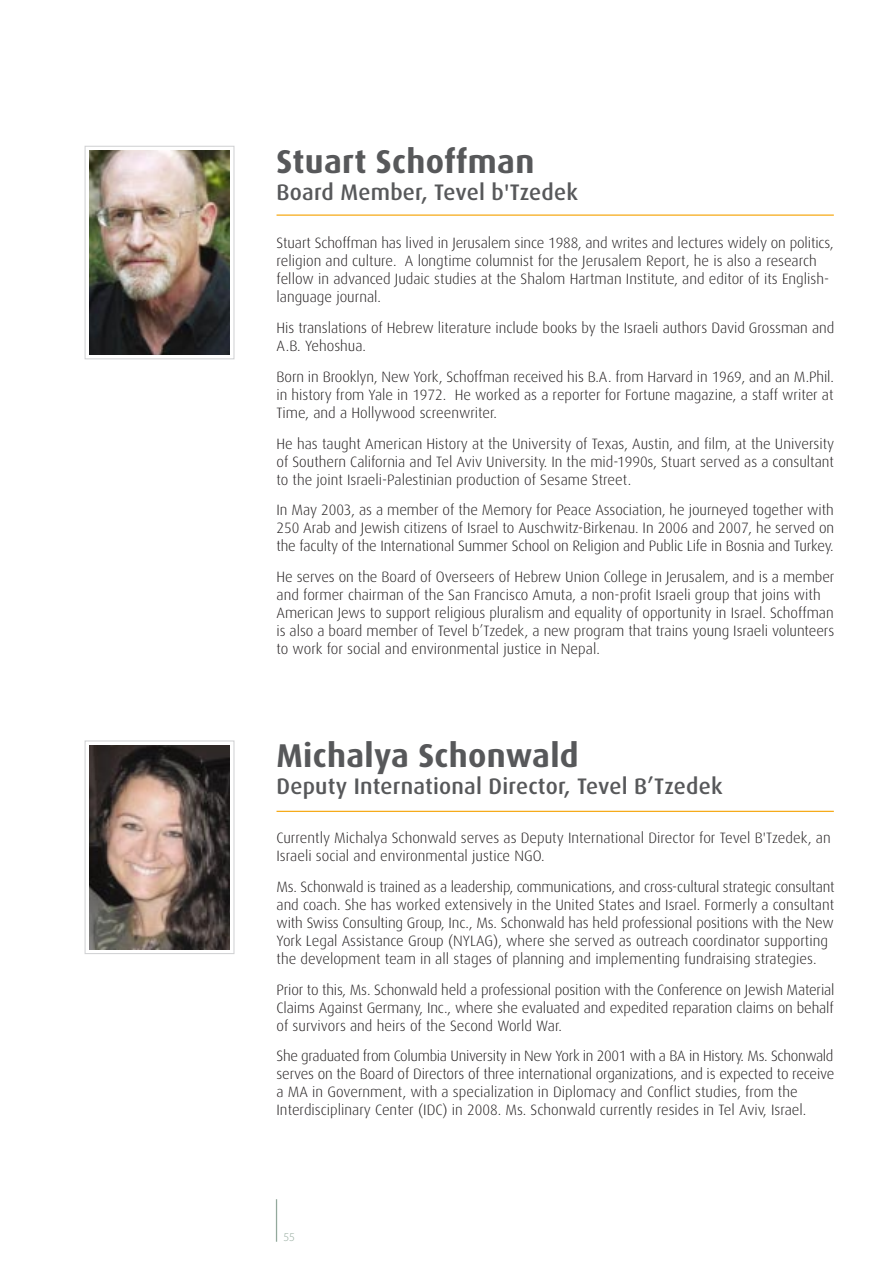
<style>
.page{position:relative;width:893px;height:1263px;background:#fff}
.page>*{position:absolute;margin:0;border:0;box-sizing:border-box;transform-origin:0 0}
.t1{font:700 33px "Dax";letter-spacing:.01em;color:#57585a}
.t2{font:500 22.5px "Dax";letter-spacing:.01em;color:#57585a}
.t3{font:300 15px/18px "Dax";color:#231f20}
.t4{font:12px "Myriad PS Light";color:#93a99c}
</style>
<div class="page">
<div style="left:85px;top:146px;width:149px;height:213px;border:1px solid #d1d2d4"></div>
<img style="left:89px;top:151px;width:141px;height:204px">
<hr style="left:276px;top:214px;width:557px;height:2px;background:#f6ab1b">
<hr style="left:276px;top:1199px;width:1px;height:43px;background:#93a99c">
<div style="left:85px;top:740px;width:149px;height:214px;border:1px solid #d1d2d4"></div>
<img style="left:89px;top:745px;width:141px;height:204px">
<hr style="left:276px;top:811px;width:557px;height:1px;background:#f6ab1b">
<h1 class="t1" style="left:276px;top:145px;width:259px">Stuart Schoffman</h1>
<h2 class="t2" style="left:276px;top:181px;width:303px">Board Member, Tevel b'Tzedek</h2>
<p class="t3" style="left:276px;top:235px;width:558px">Stuart Schoffman has lived in Jerusalem since 1988, and writes and lectures widely on politics, religion and culture. A longtime columnist for the Jerusalem Report, he is also a research fellow in advanced Judaic studies at the Shalom Hartman Institute, and editor of its English&shy;language journal.</p>
<p class="t3" style="left:276px;top:320px;width:559px">His translations of Hebrew literature include books by the Israeli authors David Grossman and<br>A.B. Yehoshua.</p>
<p class="t3" style="left:276px;top:368px;width:559px;text-align:justify">Born in Brooklyn, New York, Schoffman received his B.A. from Harvard in 1969, and an M.Phil. in history from Yale in 1972. He worked as a reporter for Fortune magazine, a staff writer at Time, and a Hollywood screenwriter.</p>
<p class="t3" style="left:276px;top:435px;width:559px;text-align:justify">He has taught American History at the University of Texas, Austin, and film, at the University of Southern California and Tel Aviv University. In the mid-1990s, Stuart served as a consultant to the joint Israeli-Palestinian production of Sesame Street.</p>
<p class="t3" style="left:276px;top:502px;width:559px;text-align:justify">In May 2003, as a member of the Memory for Peace Association, he journeyed together with 250 Arab and Jewish citizens of Israel to Auschwitz-Birkenau. In 2006 and 2007, he served on the faculty of the International Summer School on Religion and Public Life in Bosnia and Turkey.</p>
<p class="t3" style="left:276px;top:569px;width:559px">He serves on the Board of Overseers of Hebrew Union College in Jerusalem, and is a member and former chairman of the San Francisco Amuta, a non-profit Israeli group that joins with American Jews to support religious pluralism and equality of opportunity in Israel. Schoffman is also a board member of Tevel b’Tzedek, a new program that trains young Israeli volunteers to work for social and environmental justice in Nepal.</p>
<h1 class="t1" style="left:276px;top:740px;width:304px">Michalya Schonwald</h1>
<h2 class="t2" style="left:276px;top:776px;width:447px">Deputy International Director, Tevel B’Tzedek</h2>
<p class="t3" style="left:276px;top:830px;width:555px">Currently Michalya Schonwald serves as Deputy International Director for Tevel B'Tzedek, an<br>Israeli social and environmental justice NGO.</p>
<p class="t3" style="left:276px;top:878px;width:559px">Ms. Schonwald is trained as a leadership, communications, and cross-cultural strategic consultant and coach. She has worked extensively in the United States and Israel. Formerly a consultant with Swiss Consulting Group, Inc., Ms. Schonwald has held professional positions with the New York Legal Assistance Group (NYLAG), where she served as outreach coordinator supporting the development team in all stages of planning and implementing fundraising strategies.</p>
<p class="t3" style="left:276px;top:981px;width:559px;text-align:justify">Prior to this, Ms. Schonwald held a professional position with the Conference on Jewish Material Claims Against Germany, Inc., where she evaluated and expedited reparation claims on behalf of survivors and heirs of the Second World War.</p>
<p class="t3" style="left:276px;top:1048px;width:559px">She graduated from Columbia University in New York in 2001 with a BA in History. Ms. Schonwald serves on the Board of Directors of three international organizations, and is expected to receive a MA in Government, with a specialization in Diplomacy and Conflict studies, from the Interdisciplinary Center (IDC) in 2008. Ms. Schonwald currently resides in Tel Aviv, Israel.</p>
<p class="t4" style="left:283px;top:1233px;width:13px">55</p>
</div>
